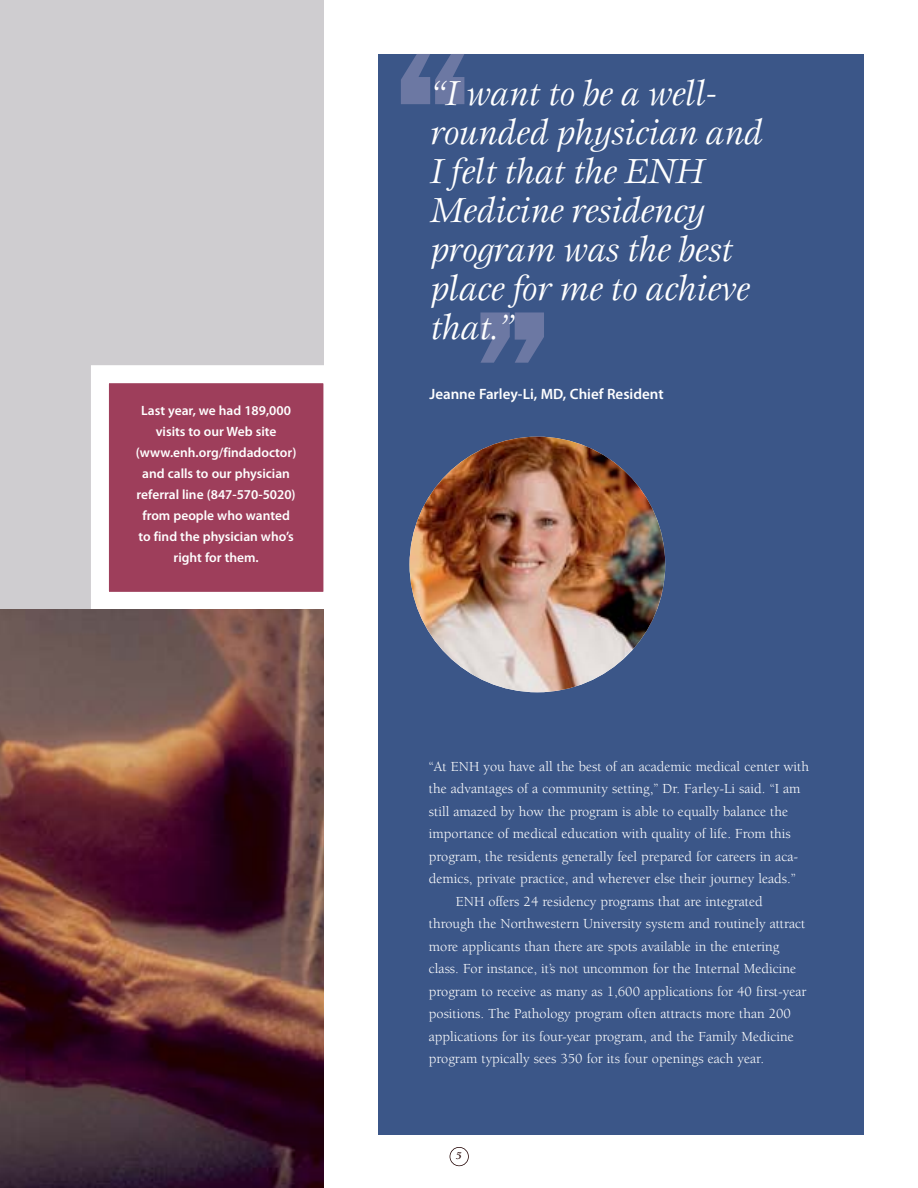
<style>
.page{position:relative;width:918px;height:1188px;background:#fff}
.page>*{position:absolute;margin:0;border:0;box-sizing:border-box;transform-origin:0 0}
.t1{font:800 169.5px "Franklin Gothic";color:#6c78a3}
.t2{font:italic 36px/39px "Esprit";letter-spacing:-.015em;color:#fff}
.t3{font:600 15px "Myriad Pro";color:#fff}
.t4{font:14.25px "Berkeley";color:#fff}
.t5{font:600 13.5px/21px "Myriad Pro";color:#fff;text-align:center}
.t6{font:italic 700 10.5px "Berkeley";color:#200000}
</style>
<div class="page">
<div style="left:450px;top:1147px;width:19px;height:19px;border:2px solid #200000;border-radius:50%"></div>
<div style="left:0;top:0;width:324px;height:611px;background:#cfcdd0"></div>
<div style="left:100px;top:374px;width:232px;height:227px;background:#9e3e5b"></div>
<div style="left:91px;top:365px;width:250px;height:245px;border:18px solid #fff"></div>
<div style="left:378px;top:54px;width:486px;height:1080px;background:#3b5688"></div>
<img style="left:410px;top:437px;width:255px;height:255px;border-radius:50%">
<img style="left:0;top:610px;width:324px;height:578px">
<p class="t5" style="left:136px;top:401px;width:162px">Last year, we had 189,000 visits to our Web site (www.enh.org/findadoctor) and calls to our physician referral line (847-570-5020) from people who wanted to find the physician who’s right for them.</p>
<h1 class="t1" style="left:388px;top:54px;width:90px">“</h1>
<h2 class="t2" style="left:430px;top:76px;width:334px">“I want to be a well&shy;rounded physician and<br>I felt that the ENH<br>Medicine residency program was the best place for me to achieve that.”</h2>
<h1 class="t1" style="left:468px;top:312px;width:90px">”</h1>
<p class="t3" style="left:430px;top:388px;width:236px">Jeanne Farley-Li, MD, Chief Resident</p>
<p class="t4" style="left:429px;top:761px;width:382px">“At ENH you have all the best of an academic medical center with</p>
<p class="t4" style="left:429px;top:783px;width:373px">the advantages of a community setting,” Dr. Farley-Li said. “I am</p>
<p class="t4" style="left:429px;top:806px;width:361px">still amazed by how the program is able to equally balance the</p>
<p class="t4" style="left:429px;top:828px;width:363px">importance of medical education with quality of life. From this</p>
<p class="t4" style="left:429px;top:851px;width:371px">program, the residents generally feel prepared for careers in aca-</p>
<p class="t4" style="left:429px;top:873px;width:368px">demics, private practice, and wherever else their journey leads.”</p>
<p class="t4" style="left:456px;top:896px;width:308px">ENH offers 24 residency programs that are integrated</p>
<p class="t4" style="left:429px;top:918px;width:378px">through the Northwestern University system and routinely attract</p>
<p class="t4" style="left:429px;top:941px;width:352px">more applicants than there are spots available in the entering</p>
<p class="t4" style="left:429px;top:963px;width:369px">class. For instance, it’s not uncommon for the Internal Medicine</p>
<p class="t4" style="left:429px;top:986px;width:379px">program to receive as many as 1,600 applications for 40 first-year</p>
<p class="t4" style="left:429px;top:1008px;width:364px">positions. The Pathology program often attracts more than 200</p>
<p class="t4" style="left:429px;top:1031px;width:367px">applications for its four-year program, and the Family Medicine</p>
<p class="t4" style="left:429px;top:1053px;width:337px">program typically sees 350 for its four openings each year.</p>
<p class="t6" style="left:456px;top:1151px;width:7px">5</p>
</div>
